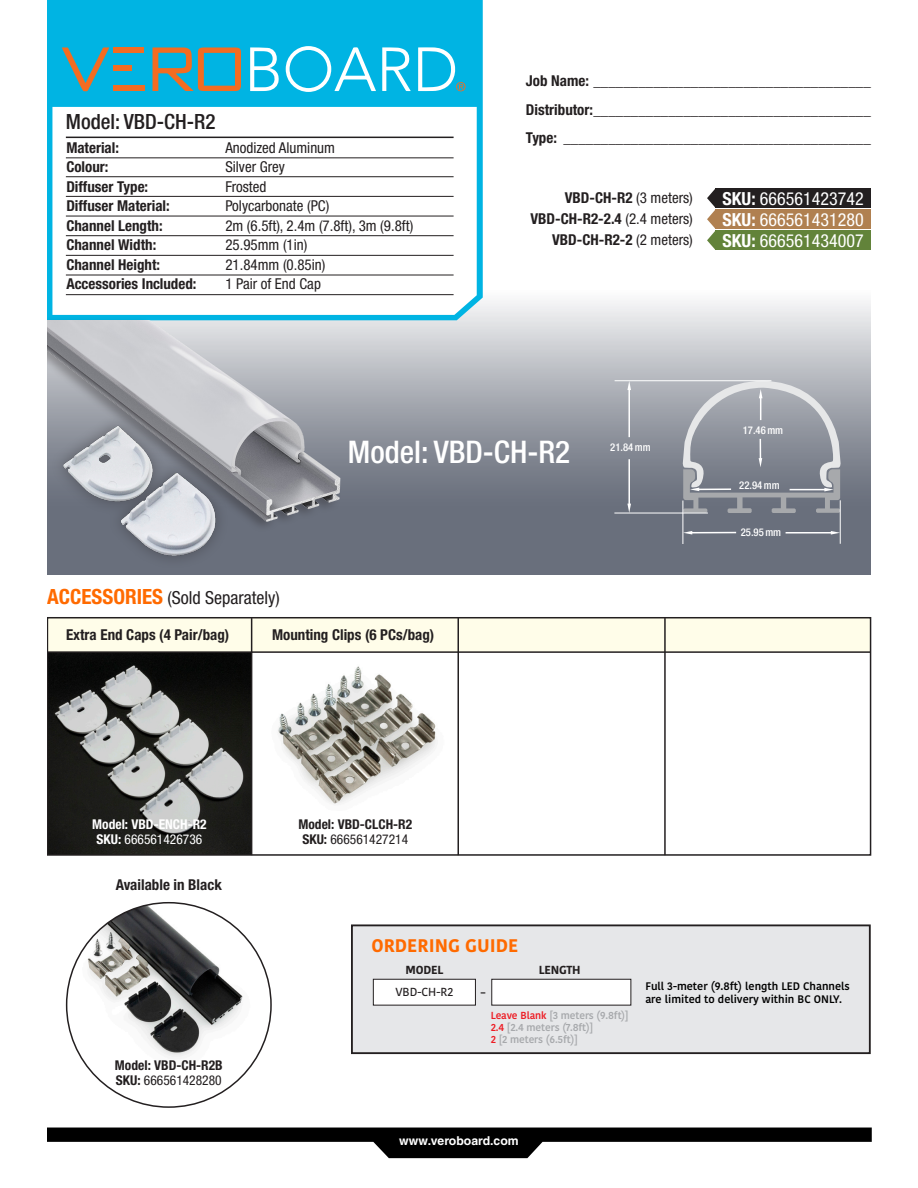
<style>
.page{position:relative;width:918px;height:1188px;background:#fff}
.page>*{position:absolute;margin:0;border:0;box-sizing:border-box;transform-origin:0 0}
.t1{font:500 condensed 31.2px "Helvetica Neue LT Std";color:#fff}
.t2{font:500 condensed 21px "Helvetica Neue LT Std";color:#231f20}
.t3{font:700 18.15px "Kohinoor Bangla";color:#ff6a00}
.t4{font:condensed 18px "Helvetica Neue LT Std";color:#fff}
.t5{font:condensed 18px "Helvetica Neue LT Std";color:#231f20}
.t6{font:700 condensed 15px "Helvetica Neue LT Std";color:#231f20}
.t7{font:condensed 15px "Helvetica Neue LT Std";color:#231f20}
.t8{font:700 condensed 13.5px "Helvetica Neue LT Std";color:#231f20}
.t9{font:condensed 13.5px "Helvetica Neue LT Std";color:#231f20}
.t10{font:700 condensed 13.5px "Helvetica Neue LT Std";color:#fff}
.t11{font:condensed 13.5px "Helvetica Neue LT Std";color:#fff}
.t12{font:700 12.3px "Helvetica CE";color:#fff}
.t13{font:700 11.7px "Kohinoor Bangla";letter-spacing:-.02em;color:#231f20}
.t14{font:500 11.7px "Kohinoor Bangla";letter-spacing:-.005em;color:#231f20}
.t15{font:600 10.95px/12.5px "Kohinoor Bangla";color:#000}
.t16{font:500 condensed 10.65px "Helvetica Neue LT Std";color:#fff}
.t17{font:600 10.2px/12.3px "Kohinoor Bangla";letter-spacing:-.01em;color:#a7a9ac}
.t18{font:700 9.6px "Kohinoor Bangla";color:#231f20}
.s1{font-weight:700}
.s2{font-weight:400}
.s3{font-weight:700;font-size:21px;color:#ff6a00}
.s4{color:#ed1c24}
</style>
<div class="page">
<svg style="left:249px;top:301px;width:622px;height:274px;background:#979ba4"></svg>
<svg style="left:47px;top:0;width:436px;height:320px"></svg>
<div style="left:47px;top:617px;width:824px;height:35px;background:#fffde9"></div>
<img style="left:50px;top:653px;width:408px;height:200px">
<hr style="left:66px;top:137px;width:388px;height:1px;background:#231f20">
<hr style="left:66px;top:158px;width:388px;height:1px;background:#231f20">
<hr style="left:66px;top:176px;width:388px;height:1px;background:#231f20">
<hr style="left:66px;top:196px;width:388px;height:1px;background:#231f20">
<hr style="left:66px;top:216px;width:388px;height:1px;background:#231f20">
<hr style="left:66px;top:235px;width:388px;height:1px;background:#231f20">
<hr style="left:66px;top:255px;width:388px;height:1px;background:#231f20">
<hr style="left:66px;top:275px;width:388px;height:1px;background:#231f20">
<hr style="left:66px;top:294px;width:388px;height:1px;background:#231f20">
<svg style="left:47px;top:1128px;width:825px;height:30px"></svg>
<div style="left:47px;top:617px;width:824px;height:239px;border:2px solid #231f20"></div>
<hr style="left:47px;top:651px;width:824px;height:2px;background:#231f20">
<img style="left:47px;top:320px;width:310px;height:235px">
<svg style="left:627px;top:381px;width:4px;height:56px"></svg>
<svg style="left:627px;top:459px;width:4px;height:54px"></svg>
<hr style="left:615px;top:380px;width:156px;height:1px;background:#fff">
<hr style="left:614px;top:513px;width:94px;height:1px;background:#fff">
<svg style="left:786px;top:531px;width:54px;height:4px"></svg>
<svg style="left:684px;top:531px;width:52px;height:4px"></svg>
<svg style="left:683px;top:381px;width:158px;height:132px;background:#979ba4"></svg>
<hr style="left:683px;top:501px;width:1px;height:43px;background:#fff">
<hr style="left:840px;top:500px;width:1px;height:44px;background:#fff">
<div style="left:113px;top:47px;width:31px;height:6px;background:#f36c21"></div>
<svg style="left:153px;top:47px;width:88px;height:44px;background:#669590"></svg>
<svg style="left:250px;top:47px;width:29px;height:44px"></svg>
<svg style="left:418px;top:47px;width:48px;height:44px"></svg>
<svg style="left:62px;top:47px;width:47px;height:44px;background:#3ca2b2"></svg>
<svg style="left:382px;top:47px;width:29px;height:44px"></svg>
<div style="left:113px;top:86px;width:31px;height:5px;background:#f36c21"></div>
<div style="left:113px;top:66px;width:18px;height:5px;background:#f36c21"></div>
<svg style="left:286px;top:46px;width:90px;height:46px"></svg>
<hr style="left:251px;top:652px;width:1px;height:203px;background:#231f20">
<hr style="left:251px;top:618px;width:1px;height:35px;background:#231f20">
<hr style="left:458px;top:618px;width:1px;height:237px;background:#231f20">
<hr style="left:664px;top:618px;width:2px;height:237px;background:#231f20">
<div style="left:50px;top:414px;width:179px;height:155px;background:#231f20;opacity:.4"></div>
<img style="left:47px;top:426px;width:202px;height:149px">
<img style="left:77px;top:903px;width:194px;height:202px">
<div style="left:352px;top:925px;width:518px;height:128px;background:#e6e7e9"></div>
<div style="left:351px;top:924px;width:520px;height:130px;border:2px solid #231f20"></div>
<div style="left:373px;top:979px;width:102px;height:26px;background:#fff"></div>
<div style="left:373px;top:979px;width:103px;height:27px;border:1px solid #231f20"></div>
<div style="left:492px;top:979px;width:139px;height:26px;background:#fff"></div>
<div style="left:491px;top:979px;width:140px;height:27px;border:1px solid #231f20"></div>
<div style="left:716px;top:188px;width:155px;height:20px;background:#231f20"></div>
<div style="left:716px;top:209px;width:155px;height:20px;background:#b08050"></div>
<div style="left:716px;top:230px;width:155px;height:20px;background:#62833a"></div>
<svg style="left:707px;top:188px;width:9px;height:62px"></svg>
<p class="t2" style="left:66px;top:110px;width:151px">Model: VBD-CH-R2</p>
<p class="t6" style="left:66px;top:139px;width:54px">Material:</p>
<p class="t7" style="left:225px;top:139px;width:111px">Anodized Aluminum</p>
<p class="t6" style="left:66px;top:158px;width:44px">Colour:</p>
<p class="t7" style="left:225px;top:158px;width:61px">Silver Grey</p>
<p class="t6" style="left:66px;top:178px;width:83px">Diffuser Type:</p>
<p class="t7" style="left:225px;top:178px;width:43px">Frosted</p>
<p class="t6" style="left:66px;top:197px;width:105px">Diffuser Material:</p>
<p class="t7" style="left:225px;top:197px;width:105px">Polycarbonate (PC)</p>
<p class="t6" style="left:66px;top:217px;width:98px">Channel Length:</p>
<p class="t7" style="left:225px;top:217px;width:189px">2m (6.5ft), 2.4m (7.8ft), 3m (9.8ft)</p>
<p class="t6" style="left:66px;top:236px;width:91px">Channel Width:</p>
<p class="t7" style="left:225px;top:236px;width:84px">25.95mm (1in)</p>
<p class="t6" style="left:66px;top:256px;width:95px">Channel Height:</p>
<p class="t7" style="left:225px;top:256px;width:102px">21.84mm (0.85in)</p>
<p class="t6" style="left:66px;top:275px;width:132px">Accessories Included:</p>
<p class="t7" style="left:225px;top:275px;width:97px">1 Pair of End Cap</p>
<p class="t6" style="left:526px;top:72px;width:346px">Job Name: _____________________________________</p>
<p class="t6" style="left:526px;top:100px;width:346px">Distributor:_____________________________________</p>
<p class="t6" style="left:526px;top:129px;width:346px">Type: _________________________________________</p>
<p class="t4" style="left:723px;top:188px;width:143px"><span class="s1">SKU:</span> 666561423742</p>
<p class="t4" style="left:723px;top:209px;width:143px"><span class="s1">SKU:</span> 666561431280</p>
<p class="t6" style="left:565px;top:189px;width:129px">VBD-CH-R2 <span class="s2">(3 meters)</span></p>
<p class="t6" style="left:531px;top:210px;width:164px">VBD-CH-R2-2.4 <span class="s2">(2.4 meters)</span></p>
<p class="t6" style="left:552px;top:231px;width:142px">VBD-CH-R2-2 <span class="s2">(2 meters)</span></p>
<p class="t4" style="left:723px;top:230px;width:143px"><span class="s1">SKU:</span> 666561434007</p>
<p class="t16" style="left:743px;top:424px;width:42px">17.46 mm</p>
<p class="t1" style="left:348px;top:433px;width:224px">Model: VBD-CH-R2</p>
<p class="t16" style="left:610px;top:441px;width:42px">21.84 mm</p>
<p class="t5" style="left:47px;top:588px;width:234px"><span class="s3">ACCESSORIES</span> (Sold Separately)</p>
<p class="t6" style="left:66px;top:625px;width:165px">Extra End Caps (4 Pair/bag)</p>
<p class="t6" style="left:272px;top:625px;width:164px">Mounting Clips (6 PCs/bag)</p>
<p class="t16" style="left:739px;top:478px;width:42px">22.94 mm</p>
<p class="t16" style="left:741px;top:526px;width:42px">25.95 mm</p>
<p class="t10" style="left:92px;top:816px;width:116px">Model: VBD-ENCH-R2</p>
<p class="t11" style="left:97px;top:831px;width:107px"><span class="s1">SKU:</span> 666561426736</p>
<p class="t6" style="left:116px;top:875px;width:108px">Available in Black</p>
<p class="t8" style="left:298px;top:816px;width:115px">Model: VBD-CLCH-R2</p>
<p class="t9" style="left:302px;top:831px;width:107px"><span class="s1">SKU:</span> 666561427214</p>
<p class="t3" style="left:372px;top:929px;width:148px">ORDERING GUIDE</p>
<p class="t13" style="left:406px;top:959px;width:39px">MODEL</p>
<p class="t14" style="left:395px;top:982px;width:59px">VBD-CH-R2</p>
<p class="t18" style="left:481px;top:984px;width:6px">–</p>
<p class="t13" style="left:539px;top:959px;width:43px">LENGTH</p>
<p class="t15" style="left:645px;top:980px;width:206px">Full 3-meter (9.8ft) length LED Channels are limited to delivery within BC ONLY.</p>
<p class="t8" style="left:115px;top:1057px;width:109px">Model: VBD-CH-R2B</p>
<p class="t9" style="left:116px;top:1072px;width:107px"><span class="s1">SKU:</span> 666561428280</p>
<p class="t17" style="left:491px;top:1009px;width:139px"><span class="s4">Leave Blank</span> [3 meters (9.8ft)]<br><span class="s4">2.4</span> [2.4 meters (7.8ft)]<br><span class="s4">2</span> [2 meters (6.5ft)]</p>
<p class="t12" style="left:399px;top:1133px;width:121px">www.veroboard.com</p>
</div>
